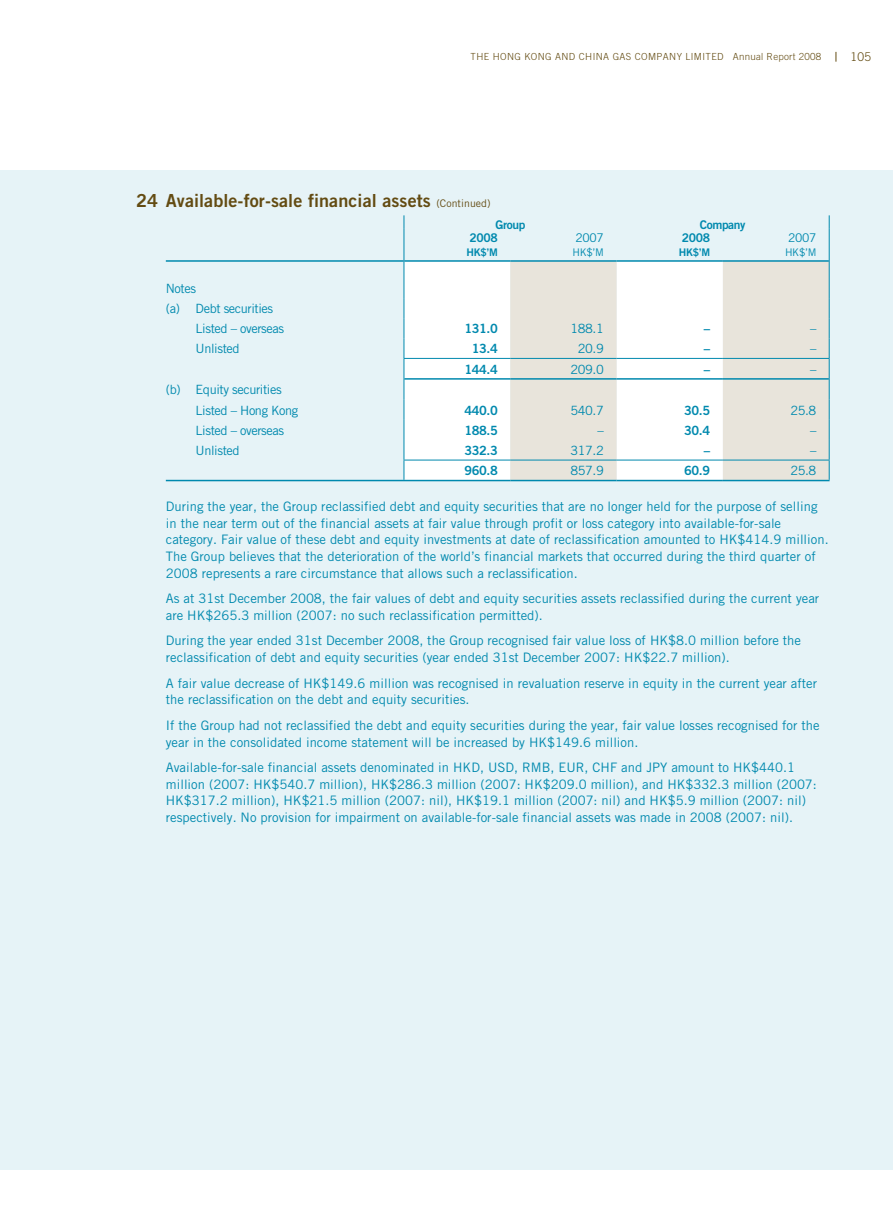
<style>
.page{position:relative;width:893px;height:1212px;background:#fff}
.page>*{position:absolute;margin:0;border:0;box-sizing:border-box;transform-origin:0 0}
.t1{font:18px "Trade Gothic Bold Two";letter-spacing:.005em;color:#634b12}
.t2{font:13.05px/16.8px "Trade Gothic";color:#0089ae}
.t3{font:12.75px/20.9px "Trade Gothic";letter-spacing:-.03em;color:#0089ae}
.t4{font:12.75px "Trade Gothic Bold Two";letter-spacing:-.03em;color:#0089ae}
.t5{font:12px "Trade Gothic Bold Two";letter-spacing:-.03em;color:#0089ae}
.t6{font:12px "Trade Gothic";letter-spacing:-.03em;color:#0089ae}
.t7{font:300 12px "Trade Gothic";color:#634b12}
.t8{font:10.5px "Trade Gothic Bold Two";color:#0089ae}
.t9{font:10.5px "Trade Gothic";color:#0089ae}
.t10{font:300 9.75px "Trade Gothic";letter-spacing:.04em;color:#634b12}
.s1{font-family:"Trade Gothic";font-size:10.5px}
</style>
<div class="page">
<div style="left:0;top:170px;width:893px;height:999px;background:#e6f3f7"></div>
<div style="left:405px;top:262px;width:105px;height:218px;background:#fff"></div>
<svg style="left:510px;top:262px;width:319px;height:218px;background:#eeece6"></svg>
<hr style="left:166px;top:260px;width:238px;height:2px;background:#0089ae">
<hr style="left:404px;top:260px;width:106px;height:2px;background:#0089ae">
<hr style="left:510px;top:260px;width:107px;height:2px;background:#0089ae">
<hr style="left:617px;top:260px;width:106px;height:2px;background:#0089ae">
<hr style="left:723px;top:260px;width:106px;height:2px;background:#0089ae">
<svg style="left:404px;top:215px;width:1px;height:14px"></svg>
<svg style="left:829px;top:215px;width:1px;height:14px"></svg>
<hr style="left:404px;top:229px;width:1px;height:32px;background:#0089ae">
<hr style="left:829px;top:229px;width:1px;height:32px;background:#0089ae">
<hr style="left:404px;top:261px;width:1px;height:37px;background:#0089ae">
<hr style="left:829px;top:261px;width:1px;height:37px;background:#0089ae">
<svg style="left:404px;top:298px;width:1px;height:182px"></svg>
<svg style="left:829px;top:298px;width:1px;height:182px"></svg>
<hr style="left:404px;top:358px;width:106px;height:1px;background:#0089ae">
<hr style="left:510px;top:358px;width:107px;height:1px;background:#0089ae">
<hr style="left:617px;top:358px;width:106px;height:1px;background:#0089ae">
<hr style="left:723px;top:358px;width:107px;height:1px;background:#0089ae">
<hr style="left:404px;top:378px;width:106px;height:2px;background:#0089ae">
<hr style="left:510px;top:378px;width:107px;height:2px;background:#0089ae">
<hr style="left:617px;top:378px;width:106px;height:2px;background:#0089ae">
<hr style="left:723px;top:378px;width:106px;height:2px;background:#0089ae">
<hr style="left:404px;top:460px;width:106px;height:1px;background:#0089ae">
<hr style="left:510px;top:460px;width:107px;height:1px;background:#0089ae">
<hr style="left:617px;top:460px;width:106px;height:1px;background:#0089ae">
<hr style="left:723px;top:460px;width:107px;height:1px;background:#0089ae">
<hr style="left:166px;top:480px;width:238px;height:1px;background:#0089ae">
<hr style="left:404px;top:480px;width:106px;height:1px;background:#0089ae">
<hr style="left:510px;top:480px;width:107px;height:1px;background:#0089ae">
<hr style="left:617px;top:480px;width:106px;height:1px;background:#0089ae">
<hr style="left:723px;top:480px;width:107px;height:1px;background:#0089ae">
<p class="t10" style="left:471px;top:51px;width:352px">THE HONG KONG AND CHINA GAS COMPANY LIMITED Annual Report 2008</p>
<p class="t7" style="left:850px;top:50px;width:22px">105</p>
<h1 class="t1" style="left:136px;top:189px;width:356px">24 Available-for-sale financial assets <span class="s1">(Continued)</span></h1>
<p class="t5" style="left:495px;top:217px;width:31px">Group</p>
<p class="t5" style="left:700px;top:217px;width:47px">Company</p>
<p class="t5" style="left:470px;top:231px;width:30px">2008</p>
<p class="t8" style="left:466px;top:246px;width:33px">HK$’M</p>
<p class="t6" style="left:576px;top:231px;width:30px">2007</p>
<p class="t9" style="left:572px;top:246px;width:33px">HK$’M</p>
<p class="t5" style="left:682px;top:231px;width:30px">2008</p>
<p class="t8" style="left:679px;top:246px;width:33px">HK$’M</p>
<p class="t6" style="left:788px;top:231px;width:30px">2007</p>
<p class="t9" style="left:785px;top:246px;width:33px">HK$’M</p>
<p class="t3" style="left:166px;top:278px;width:32px">Notes</p>
<p class="t3" style="left:166px;top:298px;width:109px">(a) Debt securities</p>
<p class="t3" style="left:196px;top:318px;width:90px">Listed – overseas</p>
<p class="t4" style="left:464px;top:321px;width:35px">131.0</p>
<p class="t3" style="left:570px;top:318px;width:35px">188.1</p>
<p class="t4" style="left:704px;top:321px;width:8px">–</p>
<p class="t3" style="left:810px;top:318px;width:8px">–</p>
<p class="t3" style="left:196px;top:338px;width:45px">Unlisted</p>
<p class="t4" style="left:472px;top:341px;width:28px">13.4</p>
<p class="t3" style="left:578px;top:338px;width:28px">20.9</p>
<p class="t4" style="left:704px;top:341px;width:8px">–</p>
<p class="t3" style="left:810px;top:338px;width:8px">–</p>
<p class="t4" style="left:464px;top:361px;width:35px">144.4</p>
<p class="t3" style="left:570px;top:359px;width:35px">209.0</p>
<p class="t4" style="left:704px;top:361px;width:8px">–</p>
<p class="t3" style="left:810px;top:359px;width:8px">–</p>
<p class="t3" style="left:196px;top:379px;width:104px;text-indent:-30px">(b) Equity securities<br>Listed – Hong Kong</p>
<p class="t4" style="left:464px;top:402px;width:35px">440.0</p>
<p class="t3" style="left:570px;top:400px;width:35px">540.7</p>
<p class="t4" style="left:684px;top:402px;width:28px">30.5</p>
<p class="t3" style="left:790px;top:400px;width:28px">25.8</p>
<p class="t3" style="left:196px;top:420px;width:90px">Listed – overseas</p>
<p class="t4" style="left:464px;top:422px;width:35px">188.5</p>
<p class="t3" style="left:597px;top:420px;width:8px">–</p>
<p class="t4" style="left:684px;top:422px;width:28px">30.4</p>
<p class="t3" style="left:810px;top:420px;width:8px">–</p>
<p class="t3" style="left:196px;top:440px;width:45px">Unlisted</p>
<p class="t4" style="left:464px;top:442px;width:35px">332.3</p>
<p class="t3" style="left:570px;top:440px;width:35px">317.2</p>
<p class="t4" style="left:704px;top:442px;width:8px">–</p>
<p class="t3" style="left:810px;top:440px;width:8px">–</p>
<p class="t4" style="left:464px;top:463px;width:35px">960.8</p>
<p class="t3" style="left:570px;top:460px;width:35px">857.9</p>
<p class="t4" style="left:684px;top:463px;width:28px">60.9</p>
<p class="t3" style="left:790px;top:460px;width:28px">25.8</p>
<p class="t2" style="left:166px;top:498px;width:664px">During the year, the Group reclassified debt and equity securities that are no longer held for the purpose of selling in the near term out of the financial assets at fair value through profit or loss category into available-for-sale category. Fair value of these debt and equity investments at date of reclassification amounted to HK$414.9 million.<br>The Group believes that the deterioration of the world’s financial markets that occurred during the third quarter of 2008 represents a rare circumstance that allows such a reclassification.</p>
<p class="t2" style="left:166px;top:590px;width:655px">As at 31st December 2008, the fair values of debt and equity securities assets reclassified during the current year are HK$265.3 million (2007: no such reclassification permitted).</p>
<p class="t2" style="left:166px;top:632px;width:637px">During the year ended 31st December 2008, the Group recognised fair value loss of HK$8.0 million before the reclassification of debt and equity securities (year ended 31st December 2007: HK$22.7 million).</p>
<p class="t2" style="left:166px;top:674px;width:653px">A fair value decrease of HK$149.6 million was recognised in revaluation reserve in equity in the current year after the reclassification on the debt and equity securities.</p>
<p class="t2" style="left:166px;top:716px;width:655px">If the Group had not reclassified the debt and equity securities during the year, fair value losses recognised for the year in the consolidated income statement will be increased by HK$149.6 million.</p>
<p class="t2" style="left:166px;top:758px;width:653px">Available-for-sale financial assets denominated in HKD, USD, RMB, EUR, CHF and JPY amount to HK$440.1 million (2007: HK$540.7 million), HK$286.3 million (2007: HK$209.0 million), and HK$332.3 million (2007:<br>HK$317.2 million), HK$21.5 million (2007: nil), HK$19.1 million (2007: nil) and HK$5.9 million (2007: nil) respectively. No provision for impairment on available-for-sale financial assets was made in 2008 (2007: nil).</p>
</div>
